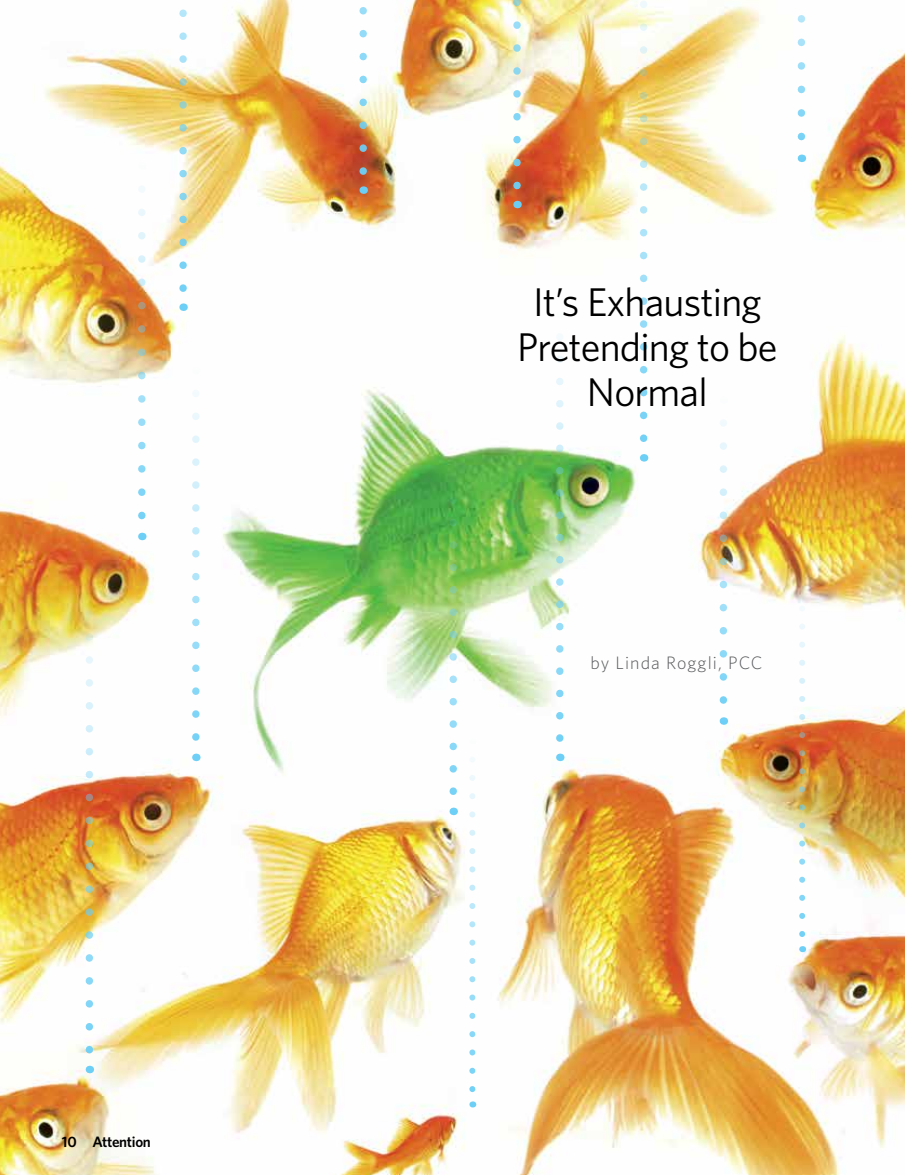
<style>
.page{position:relative;width:905px;height:1175px;background:#fff}
.page>*{position:absolute;margin:0;border:0;box-sizing:border-box;transform-origin:0 0}
.t1{font:40.05px/44.8px "Whitney";letter-spacing:-.02em;color:#000;text-align:center}
.t2{font:300 18px "Whitney";letter-spacing:.06em;color:#58595b}
.t3{font:600 15px "Whitney";letter-spacing:-.02em;color:#000}
</style>
<div class="page">
<img style="left:0;top:0;width:904px;height:1174px">
<svg style="left:86px;top:614px;width:7px;height:444px"></svg>
<svg style="left:449px;top:500px;width:8px;height:300px"></svg>
<svg style="left:556px;top:337px;width:7px;height:409px"></svg>
<svg style="left:640px;top:0;width:7px;height:446px"></svg>
<svg style="left:719px;top:423px;width:8px;height:286px"></svg>
<svg style="left:799px;top:608px;width:6px;height:332px"></svg>
<svg style="left:797px;top:0;width:8px;height:147px"></svg>
<svg style="left:513px;top:0;width:7px;height:193px"></svg>
<svg style="left:359px;top:0;width:8px;height:179px"></svg>
<svg style="left:179px;top:0;width:8px;height:296px"></svg>
<svg style="left:138px;top:189px;width:8px;height:336px"></svg>
<svg style="left:192px;top:393px;width:8px;height:353px"></svg>
<svg style="left:469px;top:759px;width:6px;height:336px"></svg>
<p class="t3" style="left:62px;top:1132px;width:90px">10 Attention</p>
<p class="t1" style="left:517px;top:278px;width:262px">It’s Exhausting<br>Pretending to be<br>Normal</p>
<p class="t2" style="left:590px;top:652px;width:174px">by Linda Roggli, PCC</p>
</div>
